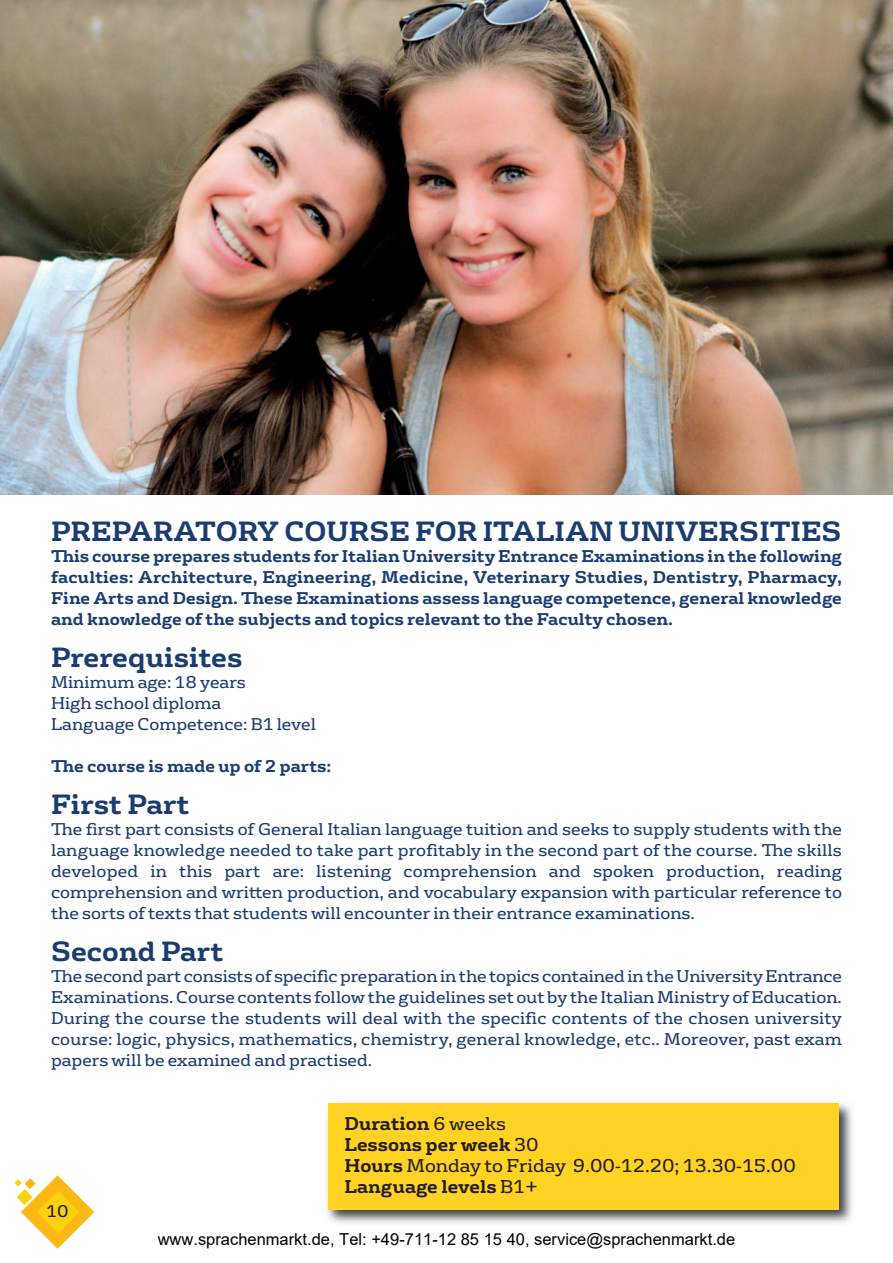
<style>
.page{position:relative;width:893px;height:1263px;background:#fff}
.page>*{position:absolute;margin:0;border:0;box-sizing:border-box;transform-origin:0 0}
.t1{font:700 27px "FS Rufus";color:#1a3c71}
.t2{font:700 18px "FS Rufus";color:#231f20}
.t3{font:18px "FS Rufus";color:#231f20}
.t4{font:16.5px/21px "FS Rufus";color:#1a3c71;text-align:justify}
.t5{font:700 16.5px/21px "FS Rufus";color:#1a3c71;text-align:justify}
.t6{font:16.5px "Arial";color:#000}
.t7{font:16.5px "FS Rufus";color:#231f20}
.s1{font-weight:400}
.s2{font-weight:700}
</style>
<div class="page">
<img style="left:327px;top:1103px;width:525px;height:121px">
<div style="left:329px;top:1104px;width:510px;height:106px;background:#ffd224"></div>
<svg style="left:15px;top:1175px;width:79px;height:74px"></svg>
<img style="left:0;top:0;width:893px;height:494px">
<p class="t1" style="left:51px;top:521px;width:792px">PREPARATORY COURSE FOR ITALIAN UNIVERSITIES</p>
<p class="t5" style="left:51px;top:547px;width:792px">This course prepares students for Italian University Entrance Examinations in the following faculties: Architecture, Engineering, Medicine, Veterinary Studies, Dentistry, Pharmacy, Fine Arts and Design. These Examinations assess language competence, general knowledge and knowledge of the subjects and topics relevant to the Faculty chosen.</p>
<p class="t1" style="left:51px;top:647px;width:193px">Prerequisites</p>
<p class="t4" style="left:51px;top:673px;width:196px">Minimum age: 18 years</p>
<p class="t4" style="left:51px;top:694px;width:172px">High school diploma</p>
<p class="t4" style="left:51px;top:715px;width:266px">Language Competence: B1 level</p>
<p class="t5" style="left:51px;top:757px;width:282px">The course is made up of 2 parts:</p>
<p class="t1" style="left:51px;top:794px;width:140px">First Part</p>
<p class="t4" style="left:51px;top:820px;width:792px">The first part consists of General Italian language tuition and seeks to supply students with the language knowledge needed to take part profitably in the second part of the course. The skills developed in this part are: listening comprehension and spoken production, reading comprehension and written production, and vocabulary expansion with particular reference to the sorts of texts that students will encounter in their entrance examinations.</p>
<p class="t1" style="left:51px;top:941px;width:174px">Second Part</p>
<p class="t4" style="left:51px;top:967px;width:792px">The second part consists of specific preparation in the topics contained in the University Entrance<br>Examinations. Course contents follow the guidelines set out by the Italian Ministry of Education.</p>
<p class="t4" style="left:51px;top:1009px;width:792px">During the course the students will deal with the specific contents of the chosen university course: logic, physics, mathematics, chemistry, general knowledge, etc.. Moreover, past exam papers will be examined and practised.</p>
<p class="t7" style="left:46px;top:1205px;width:24px">10</p>
<p class="t2" style="left:344px;top:1117px;width:163px">Duration <span class="s1">6 weeks</span></p>
<p class="t2" style="left:344px;top:1138px;width:196px">Lessons per week <span class="s1">30</span></p>
<p class="t3" style="left:344px;top:1159px;width:453px"><span class="s2">Hours</span> Monday to Friday 9.00-12.20; 13.30-15.00</p>
<p class="t2" style="left:344px;top:1180px;width:195px">Language levels <span class="s1">B1+</span></p>
<p class="t6" style="left:158px;top:1228px;width:579px">www.sprachenmarkt.de, Tel: +49-711-12 85 15 40, service@sprachenmarkt.de</p>
</div>
